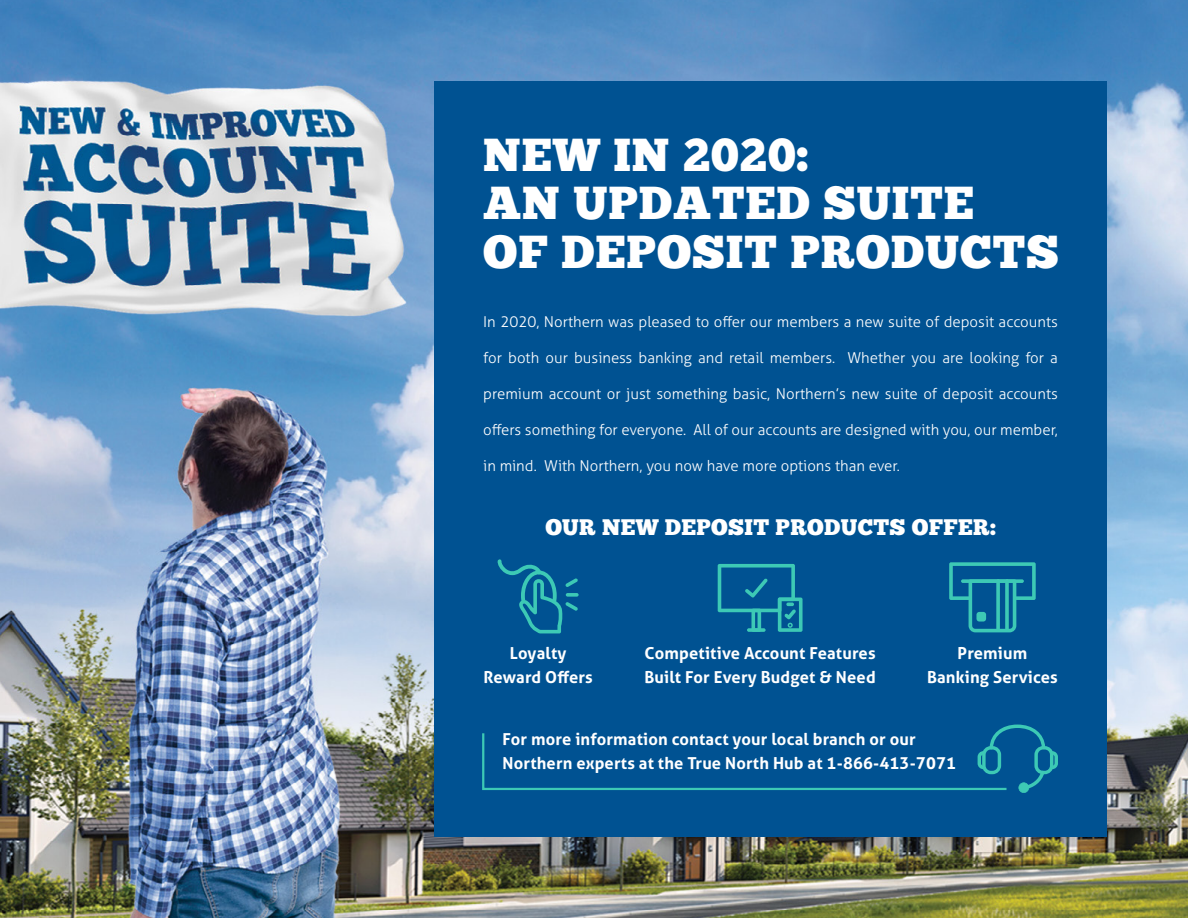
<style>
.page{position:relative;width:1188px;height:918px;background:#fff}
.page>*{position:absolute;margin:0;border:0;box-sizing:border-box;transform-origin:0 0}
.t1{font:46.2px/48.6px "Chunk Five";letter-spacing:.02em;color:#fff}
.t2{font:22.5px "Chunk Five";letter-spacing:.015em;color:#fff}
.t3{font:700 16.5px/24px "Aller Typo";letter-spacing:.01em;color:#fff;text-align:center}
.t4{font:300 15px "Aller Typo";color:#fff}
</style>
<div class="page">
<img style="left:0;top:0;width:1188px;height:918px">
<div style="left:434px;top:81px;width:673px;height:756px;background:#005292"></div>
<svg style="left:949px;top:562px;width:87px;height:70px"></svg>
<svg style="left:961px;top:579px;width:63px;height:4px"></svg>
<svg style="left:1005px;top:579px;width:4px;height:53px"></svg>
<svg style="left:996px;top:579px;width:4px;height:53px"></svg>
<hr style="left:566px;top:593px;width:13px;height:4px;background:#1e8ca3;border-radius:2px">
<svg style="left:497px;top:559px;width:81px;height:74px"></svg>
<svg style="left:718px;top:564px;width:85px;height:68px"></svg>
<svg style="left:482px;top:725px;width:576px;height:68px"></svg>
<p class="t1" style="left:483px;top:130px;width:577px">NEW IN 2020:<br>AN UPDATED SUITE<br>OF DEPOSIT PRODUCTS</p>
<p class="t4" style="left:483px;top:313px;width:576px">In 2020, Northern was pleased to offer our members a new suite of deposit accounts</p>
<p class="t4" style="left:483px;top:349px;width:576px">for both our business banking and retail members. Whether you are looking for a</p>
<p class="t4" style="left:483px;top:385px;width:576px">premium account or just something basic, Northern’s new suite of deposit accounts</p>
<p class="t4" style="left:483px;top:421px;width:576px">offers something for everyone. All of our accounts are designed with you, our member,</p>
<p class="t4" style="left:483px;top:457px;width:418px">in mind. With Northern, you now have more options than ever.</p>
<p class="t2" style="left:545px;top:513px;width:452px">OUR NEW DEPOSIT PRODUCTS OFFER:</p>
<p class="t3" style="left:484px;top:641px;width:111px">Loyalty<br>Reward Offers</p>
<p class="t3" style="left:927px;top:641px;width:132px">Premium<br>Banking Services</p>
<p class="t3" style="left:644px;top:641px;width:233px;text-align:left">Competitive Account Features<br>Built For Every Budget &amp; Need</p>
<p class="t3" style="left:503px;top:727px;width:455px;text-align:left">For more information contact your local branch or our<br>Northern experts at the True North Hub at 1-866-413-7071</p>
</div>
